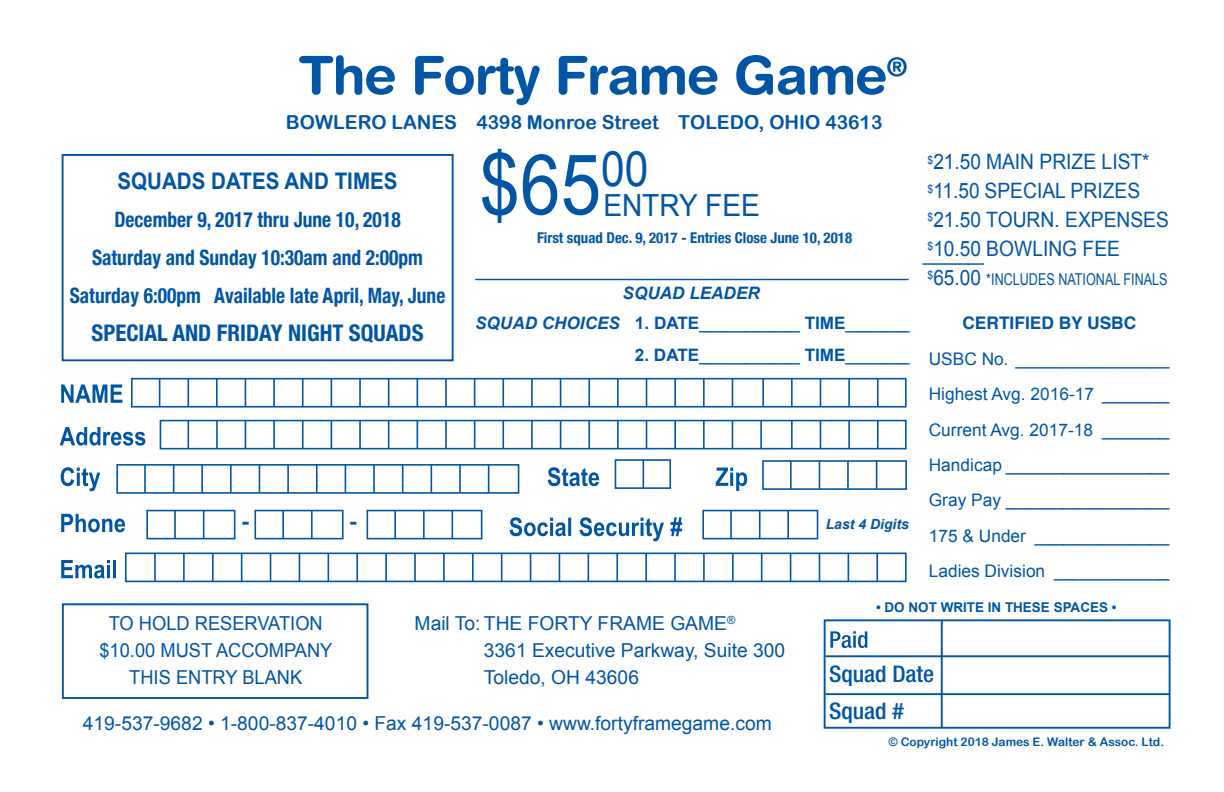
<style>
.page{position:relative;width:1224px;height:792px;background:#fff}
.page>*{position:absolute;margin:0;border:0;box-sizing:border-box;transform-origin:0 0}
.t1{font:83.8px "Arial";color:#0155a5;scale:.87 1}
.t2{font:30.4px "Arial";color:#0155a5;scale:.92 1}
.t3{font:700 25.6px "Times";color:#0155a5}
.t4{font:700 condensed 22.8px "Helvetica Neue";color:#0155a5}
.t5{font:700 22.8px "Arial";color:#0155a5;scale:.9 1}
.t6{font:500 condensed 22.8px "Helvetica Neue";color:#0155a5;scale:1.04 1}
.t7{font:700 condensed 21.2px "Helvetica Neue";color:#0155a5;scale:.92 1}
.t8{font:21.2px "Arial";color:#0155a5;scale:.9 1}
.t9{font:19.2px "Arial";color:#0155a5}
.t10{font:19.2px "Arial";color:#0155a5;scale:.95 1}
.t11{font:19.2px "Arial Rounded MT Bold";color:#0155a5}
.t12{font:17.4px "Arial";color:#0155a5}
.t13{font:700 17.4px "Helvetica";color:#0155a5}
.t14{font:17.2px "Arial";color:#0155a5;scale:.96 1}
.t15{font:italic 700 17.2px "Arial";color:#0155a5}
.t16{font:16.4px "Arial";color:#0155a5;scale:.77 1}
.t17{font:700 condensed 14.8px "Helvetica Neue";color:#0155a5}
.t18{font:italic 700 14px "Arial";color:#0155a5}
.t19{font:700 13.4px "Arial";color:#0155a5}
.t20{font:11.8px "Arial Rounded MT Bold";color:#0155a5}
.s1{font-weight:700;font-style:italic}
.s2{font-weight:700}
.s3{font-size:21.2px}
</style>
<div class="page">
<div style="left:62px;top:154px;width:392px;height:207px;background:#fff;border:2px solid #0155a5"></div>
<hr style="left:475px;top:279px;width:434px;height:1px;background:#0155a5">
<hr style="left:922px;top:263px;width:62px;height:2px;background:#0155a5">
<div style="left:824px;top:619px;width:347px;height:110px;border:2px solid #0155a5"></div>
<hr style="left:826px;top:655px;width:344px;height:2px;background:#0155a5">
<hr style="left:941px;top:621px;width:2px;height:107px;background:#0155a5">
<hr style="left:826px;top:693px;width:344px;height:2px;background:#0155a5">
<div style="left:62px;top:603px;width:306px;height:96px;border:2px solid #0155a5"></div>
<svg style="left:299px;top:55px;width:608px;height:50px"></svg>
<div style="left:131px;top:378px;width:776px;height:30px;border:2px solid #0155a5"></div>
<svg style="left:245px;top:379px;width:1px;height:28px"></svg>
<hr style="left:216px;top:379px;width:2px;height:28px;background:#0155a5">
<hr style="left:273px;top:379px;width:2px;height:28px;background:#0155a5">
<hr style="left:302px;top:379px;width:2px;height:28px;background:#0155a5">
<hr style="left:359px;top:379px;width:2px;height:28px;background:#0155a5">
<svg style="left:331px;top:379px;width:1px;height:28px"></svg>
<svg style="left:388px;top:379px;width:1px;height:28px"></svg>
<svg style="left:417px;top:379px;width:1px;height:28px"></svg>
<svg style="left:474px;top:379px;width:1px;height:28px"></svg>
<hr style="left:445px;top:379px;width:2px;height:28px;background:#0155a5">
<hr style="left:502px;top:379px;width:2px;height:28px;background:#0155a5">
<hr style="left:531px;top:379px;width:2px;height:28px;background:#0155a5">
<hr style="left:588px;top:379px;width:2px;height:28px;background:#0155a5">
<svg style="left:560px;top:379px;width:1px;height:28px"></svg>
<hr style="left:617px;top:379px;width:2px;height:28px;background:#0155a5">
<svg style="left:646px;top:379px;width:1px;height:28px"></svg>
<hr style="left:703px;top:379px;width:2px;height:28px;background:#0155a5">
<hr style="left:674px;top:379px;width:2px;height:28px;background:#0155a5">
<svg style="left:732px;top:379px;width:1px;height:28px"></svg>
<svg style="left:159px;top:379px;width:1px;height:28px"></svg>
<svg style="left:188px;top:379px;width:1px;height:28px"></svg>
<hr style="left:762px;top:379px;width:2px;height:28px;background:#0155a5">
<hr style="left:791px;top:379px;width:2px;height:28px;background:#0155a5">
<hr style="left:848px;top:379px;width:2px;height:28px;background:#0155a5">
<svg style="left:820px;top:379px;width:1px;height:28px"></svg>
<hr style="left:877px;top:379px;width:2px;height:28px;background:#0155a5">
<svg style="left:159px;top:419px;width:748px;height:31px"></svg>
<hr style="left:877px;top:421px;width:2px;height:27px;background:#0155a5">
<hr style="left:848px;top:421px;width:2px;height:27px;background:#0155a5">
<svg style="left:762px;top:460px;width:145px;height:30px"></svg>
<svg style="left:61px;top:384px;width:61px;height:19px"></svg>
<svg style="left:60px;top:427px;width:85px;height:19px"></svg>
<svg style="left:61px;top:459px;width:686px;height:35px"></svg>
<svg style="left:61px;top:560px;width:55px;height:19px"></svg>
<div style="left:125px;top:553px;width:782px;height:29px;border:2px solid #0155a5"></div>
<svg style="left:241px;top:553px;width:1px;height:28px"></svg>
<hr style="left:212px;top:553px;width:2px;height:28px;background:#0155a5">
<svg style="left:270px;top:553px;width:1px;height:28px"></svg>
<svg style="left:299px;top:553px;width:1px;height:28px"></svg>
<hr style="left:356px;top:553px;width:2px;height:28px;background:#0155a5">
<svg style="left:328px;top:553px;width:1px;height:28px"></svg>
<hr style="left:385px;top:553px;width:2px;height:28px;background:#0155a5">
<hr style="left:414px;top:553px;width:2px;height:28px;background:#0155a5">
<hr style="left:472px;top:553px;width:2px;height:28px;background:#0155a5">
<hr style="left:443px;top:553px;width:2px;height:28px;background:#0155a5">
<svg style="left:501px;top:553px;width:1px;height:28px"></svg>
<svg style="left:530px;top:553px;width:1px;height:28px"></svg>
<svg style="left:588px;top:553px;width:1px;height:28px"></svg>
<svg style="left:559px;top:553px;width:1px;height:28px"></svg>
<hr style="left:616px;top:553px;width:2px;height:28px;background:#0155a5">
<hr style="left:645px;top:553px;width:2px;height:28px;background:#0155a5">
<hr style="left:703px;top:553px;width:2px;height:28px;background:#0155a5">
<hr style="left:674px;top:553px;width:2px;height:28px;background:#0155a5">
<hr style="left:732px;top:553px;width:2px;height:28px;background:#0155a5">
<hr style="left:154px;top:553px;width:2px;height:28px;background:#0155a5">
<hr style="left:183px;top:553px;width:2px;height:28px;background:#0155a5">
<svg style="left:761px;top:553px;width:1px;height:28px"></svg>
<svg style="left:790px;top:553px;width:1px;height:28px"></svg>
<svg style="left:848px;top:553px;width:1px;height:28px"></svg>
<svg style="left:819px;top:553px;width:1px;height:28px"></svg>
<hr style="left:876px;top:553px;width:2px;height:28px;background:#0155a5">
<svg style="left:830px;top:631px;width:37px;height:17px"></svg>
<svg style="left:702px;top:509px;width:117px;height:31px"></svg>
<hr style="left:787px;top:511px;width:2px;height:27px;background:#0155a5">
<hr style="left:730px;top:511px;width:2px;height:27px;background:#0155a5">
<hr style="left:759px;top:511px;width:2px;height:27px;background:#0155a5">
<svg style="left:510px;top:517px;width:172px;height:24px"></svg>
<svg style="left:146px;top:509px;width:90px;height:31px"></svg>
<svg style="left:254px;top:509px;width:90px;height:31px"></svg>
<hr style="left:282px;top:511px;width:2px;height:27px;background:#0155a5">
<hr style="left:311px;top:511px;width:2px;height:27px;background:#0155a5">
<svg style="left:366px;top:509px;width:117px;height:31px"></svg>
<hr style="left:394px;top:511px;width:2px;height:27px;background:#0155a5">
<hr style="left:423px;top:511px;width:2px;height:27px;background:#0155a5">
<svg style="left:61px;top:514px;width:64px;height:18px"></svg>
<p class="t11" style="left:286px;top:111px;width:598px">BOWLERO LANES 4398 Monroe Street TOLEDO, OHIO 43613</p>
<p class="t5" style="left:118px;top:166px;width:313px">SQUADS DATES AND TIMES</p>
<p class="t7" style="left:114px;top:202px;width:313px">December 9, 2017 thru June 10, 2018</p>
<p class="t7" style="left:92px;top:240px;width:361px">Saturday and Sunday 10:30am and 2:00pm</p>
<p class="t7" style="left:70px;top:278px;width:410px">Saturday 6:00pm Available late April, May, June</p>
<p class="t4" style="left:92px;top:314px;width:333px">SPECIAL AND FRIDAY NIGHT SQUADS</p>
<p class="t1" style="left:480px;top:130px;width:196px">$65<sup>00</sup></p>
<p class="t2" style="left:603px;top:185px;width:171px">ENTRY FEE</p>
<p class="t17" style="left:537px;top:226px;width:316px">First squad Dec. 9, 2017 - Entries Close June 10, 2018</p>
<p class="t15" style="left:623px;top:282px;width:139px">SQUAD LEADER</p>
<p class="t14" style="left:475px;top:312px;width:454px"><span class="s1">SQUAD CHOICES</span> <span class="s2">1. DATE</span>___________ <span class="s2">TIME</span>_______</p>
<p class="t14" style="left:635px;top:343px;width:288px"><span class="s2">2. DATE</span>___________ <span class="s2">TIME</span>_______</p>
<p class="t3" style="left:241px;top:496px;width:10px">-</p>
<p class="t3" style="left:349px;top:496px;width:10px">-</p>
<p class="t18" style="left:826px;top:515px;width:85px">Last 4 Digits</p>
<p class="t8" style="left:928px;top:148px;width:248px"><sup>$</sup>21.50 MAIN PRIZE LIST*</p>
<p class="t8" style="left:928px;top:177px;width:238px"><sup>$</sup>11.50 SPECIAL PRIZES</p>
<p class="t8" style="left:928px;top:206px;width:270px"><sup>$</sup>21.50 TOURN. EXPENSES</p>
<p class="t8" style="left:928px;top:235px;width:215px"><sup>$</sup>10.50 BOWLING FEE</p>
<p class="t16" style="left:928px;top:268px;width:313px"><sup>$</sup><span class="s3">65.00</span> *INCLUDES NATIONAL FINALS</p>
<p class="t13" style="left:962px;top:309px;width:175px">CERTIFIED BY USBC</p>
<p class="t12" style="left:929px;top:347px;width:242px">USBC No. ________________</p>
<p class="t12" style="left:929px;top:383px;width:242px">Highest Avg. 2016-17 _______</p>
<p class="t12" style="left:929px;top:418px;width:242px">Current Avg. 2017-18 _______</p>
<p class="t12" style="left:929px;top:453px;width:242px">Handicap _________________</p>
<p class="t12" style="left:929px;top:489px;width:242px">Gray Pay _________________</p>
<p class="t12" style="left:929px;top:524px;width:242px">175 &amp; Under ______________</p>
<p class="t12" style="left:929px;top:560px;width:242px">Ladies Division ____________</p>
<p class="t9" style="left:415px;top:611px;width:322px">Mail To: THE FORTY FRAME GAME<sup>®</sup></p>
<p class="t9" style="left:484px;top:638px;width:303px">3361 Executive Parkway, Suite 300</p>
<p class="t9" style="left:484px;top:665px;width:157px">Toledo, OH 43606</p>
<p class="t9" style="left:83px;top:710px;width:690px">419-537-9682 • 1-800-837-4010 • Fax 419-537-0087 • www.fortyframegame.com</p>
<p class="t10" style="left:109px;top:611px;width:227px">TO HOLD RESERVATION</p>
<p class="t10" style="left:99px;top:638px;width:247px">$10.00 MUST ACCOMPANY</p>
<p class="t10" style="left:129px;top:665px;width:184px">THIS ENTRY BLANK</p>
<p class="t19" style="left:876px;top:599px;width:242px">• DO NOT WRITE IN THESE SPACES •</p>
<p class="t6" style="left:829px;top:660px;width:103px">Squad Date</p>
<p class="t6" style="left:829px;top:698px;width:73px">Squad #</p>
<p class="t20" style="left:889px;top:735px;width:277px">© Copyright 2018 James E. Walter &amp; Assoc. Ltd.</p>
</div>
